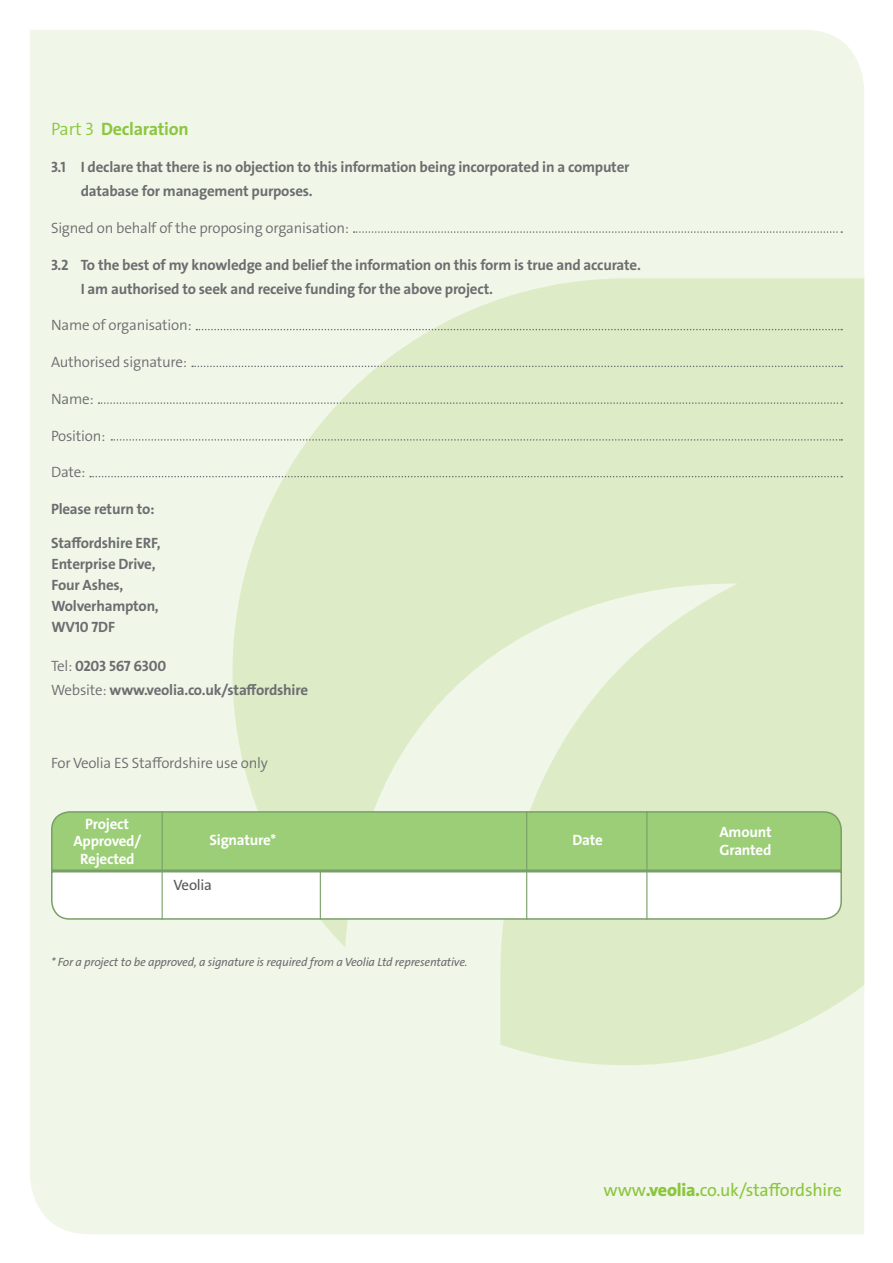
<style>
.page{position:relative;width:893px;height:1263px;background:#fff}
.page>*{position:absolute;margin:0;border:0;box-sizing:border-box;transform-origin:0 0}
.t1{font:18px "The Sans Veolia W5 Pla";letter-spacing:-.015em;color:#8bc63e}
.t2{font:18px "The Sans Veolia W7 Bld";letter-spacing:-.015em;color:#8bc63e}
.t3{font:15px/21px "The Sans Veolia W7 Bld";letter-spacing:-.015em;color:#6c6d70}
.t4{font:15px "The Sans Veolia W4 Se Lig";letter-spacing:-.015em;color:#6c6d70}
.t5{font:15px/16.5px "The Sans Veolia W7 Bld";letter-spacing:-.015em;color:#fff;text-align:center}
.t6{font:15px "The Sans Veolia W5 Pla";letter-spacing:-.015em;color:#57585a}
.t7{font:12px "The Sans Veolia W5 Pla It";letter-spacing:-.015em;color:#6c6d70}
.s1{font-family:"The Sans Veolia W4 Se Lig"}
.s2{font-family:"The Sans Veolia W8 Ex Bld"}
</style>
<div class="page">
<div style="left:30px;top:30px;width:834px;height:1204px;background:#f1f7e8"></div>
<svg style="left:232px;top:278px;width:632px;height:787px;background:#e2eecf"></svg>
<svg style="left:354px;top:231px;width:488px;height:2px"></svg>
<svg style="left:196px;top:329px;width:646px;height:1px"></svg>
<svg style="left:192px;top:366px;width:650px;height:1px"></svg>
<svg style="left:99px;top:402px;width:743px;height:2px"></svg>
<svg style="left:111px;top:439px;width:731px;height:2px"></svg>
<svg style="left:90px;top:476px;width:752px;height:1px"></svg>
<svg style="left:50px;top:872px;width:793px;height:48px"></svg>
<svg style="left:50px;top:810px;width:793px;height:62px;background:#9acb77"></svg>
<hr style="left:320px;top:870px;width:1px;height:50px;background:#799f68">
<hr style="left:162px;top:811px;width:1px;height:109px;background:#799f68">
<hr style="left:526px;top:811px;width:1px;height:109px;background:#799f68">
<hr style="left:646px;top:811px;width:1px;height:109px;background:#799f68">
<p class="t2" style="left:51px;top:118px;width:139px"><span class="s1">Part 3</span> Declaration</p>
<p class="t3" style="left:81px;top:155px;width:550px;line-height:24px;text-indent:-30px">3.1 I declare that there is no objection to this information being incorporated in a computer database for management purposes.</p>
<p class="t4" style="left:51px;top:218px;width:299px">Signed on behalf of the proposing organisation:</p>
<p class="t3" style="left:81px;top:253px;width:562px;line-height:24px;text-indent:-30px">3.2 To the best of my knowledge and belief the information on this form is true and accurate.<br>I am authorised to seek and receive funding for the above project.</p>
<p class="t4" style="left:51px;top:315px;width:142px">Name of organisation:</p>
<p class="t4" style="left:51px;top:352px;width:137px">Authorised signature:</p>
<p class="t4" style="left:51px;top:389px;width:44px">Name:</p>
<p class="t4" style="left:51px;top:426px;width:56px">Position:</p>
<p class="t4" style="left:51px;top:462px;width:36px">Date:</p>
<p class="t3" style="left:51px;top:499px;width:105px">Please return to:</p>
<p class="t3" style="left:51px;top:532px;width:111px">Staffordshire ERF,<br>Enterprise Drive,<br>Four Ashes,<br>Wolverhampton,<br>WV10 7DF</p>
<p class="t3" style="left:51px;top:654px;width:258px;line-height:24px"><span class="s1">Tel:</span> 0203 567 6300<br><span class="s1">Website:</span> www.veolia.co.uk/staffordshire</p>
<p class="t4" style="left:51px;top:754px;width:218px">For Veolia ES Staffordshire use only</p>
<p class="t5" style="left:73px;top:816px;width:69px">Project<br>Approved/</p>
<p class="t5" style="left:80px;top:850px;width:56px">Rejected</p>
<p class="t5" style="left:210px;top:831px;width:68px">Signature*</p>
<p class="t5" style="left:572px;top:831px;width:32px">Date</p>
<p class="t5" style="left:719px;top:823px;width:54px;line-height:18px;text-align:left">Amount<br>Granted</p>
<p class="t6" style="left:174px;top:875px;width:40px">Veolia</p>
<p class="t7" style="left:51px;top:954px;width:418px">* For a project to be approved, a signature is required from a Veolia Ltd representative.</p>
<p class="t1" style="left:603px;top:1178px;width:240px">www<span class="s2">.veolia.</span>co.uk/staffordshire</p>
</div>
